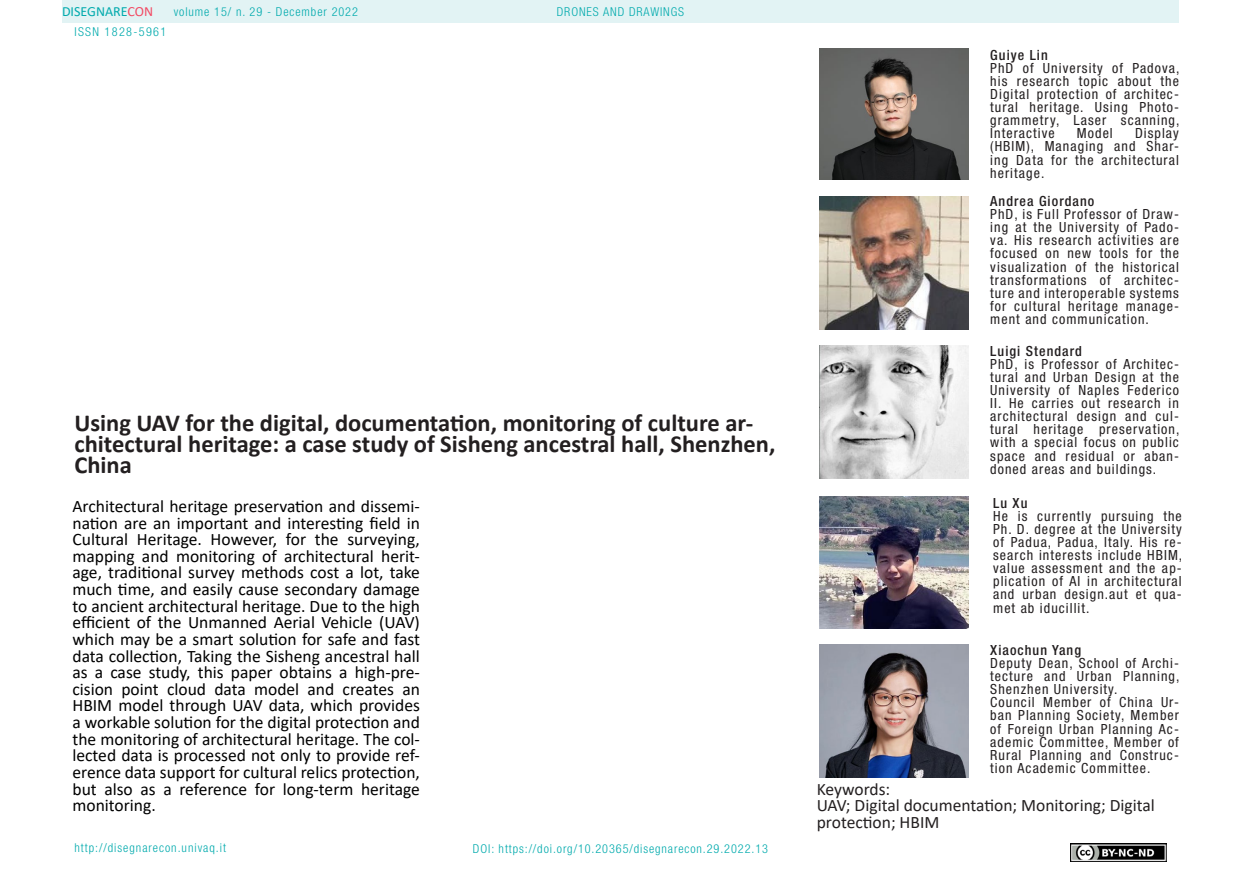
<style>
.page{position:relative;width:1241px;height:893px;background:#fff}
.page>*{position:absolute;margin:0;border:0;box-sizing:border-box;transform-origin:0 0}
.t1{font:700 24.5px/21px "Calibri";color:#231f20}
.t2{font:17.5px/16.6px "Calibri";color:#000;text-align:justify}
.t3{font:17.5px/16.6px "Calibri";color:#231f20}
.t4{font:condensed 14px/13.1px "Helvetica Neue LT Std";letter-spacing:.075em;color:#231f20;text-align:justify}
.t5{font:500 condensed 14px "Helvetica Neue LT Std";letter-spacing:.075em;color:#231f20}
.t6{font:14px "Calibri";color:#00aaad}
.t7{font:300 condensed 12.25px "Helvetica Neue LT Std";letter-spacing:.075em;color:#00aaad}
.t8{font:300 condensed 12.25px "Helvetica Neue LT Std";letter-spacing:.11em;color:#00aaad}
.s1{color:#f24862}
</style>
<div class="page">
<div style="left:62px;top:0;width:1116px;height:23px;background:#e2f3f4"></div>
<img style="left:1070px;top:843px;width:96px;height:18px">
<img style="left:819px;top:49px;width:149px;height:130px">
<img style="left:819px;top:196px;width:149px;height:133px">
<img style="left:819px;top:346px;width:149px;height:133px">
<img style="left:819px;top:496px;width:149px;height:132px">
<img style="left:819px;top:645px;width:149px;height:133px">
<p class="t6" style="left:62px;top:2px;width:93px">DISEGNARE<span class="s1">CON</span></p>
<p class="t7" style="left:556px;top:5px;width:129px">DRONES AND DRAWINGS</p>
<p class="t7" style="left:174px;top:5px;width:186px">volume 15/ n. 29 - December 2022</p>
<p class="t8" style="left:74px;top:24px;width:93px">ISSN 1828-5961</p>
<h1 class="t1" style="left:74px;top:412px;width:702px">Using UAV for the digital, documentation, monitoring of culture ar&shy;chitectural heritage: a case study of Sisheng ancestral hall, Shenzhen,<br>China</h1>
<p class="t2" style="left:72px;top:497px;width:349px">Architectural heritage preservation and dissemi&shy;nation are an important and interesting field in Cultural Heritage. However, for the surveying, mapping and monitoring of architectural herit&shy;age, traditional survey methods cost a lot, take much time, and easily cause secondary damage to ancient architectural heritage. Due to the high efficient of the Unmanned Aerial Vehicle (UAV) which may be a smart solution for safe and fast data collection, Taking the Sisheng ancestral hall as a case study, this paper obtains a high-pre&shy;cision point cloud data model and creates an HBIM model through UAV data, which provides a workable solution for the digital protection and the monitoring of architectural heritage. The col&shy;lected data is processed not only to provide ref&shy;erence data support for cultural relics protection, but also as a reference for long-term heritage monitoring.</p>
<p class="t7" style="left:74px;top:841px;width:153px">http://disegnarecon.univaq.it</p>
<p class="t7" style="left:473px;top:842px;width:296px">DOI: https://doi.org/10.20365/disegnarecon.29.2022.13</p>
<p class="t5" style="left:990px;top:46px;width:59px">Guiye Lin</p>
<p class="t4" style="left:990px;top:61px;width:191px">PhD of University of Padova, his research topic about the Digital protection of architec&shy;tural heritage. Using Photo&shy;grammetry, Laser scanning, Interactive</p>
<p class="t4" style="left:990px;top:127px;width:190px;text-indent:145px">Display (HBIM), Managing and Shar&shy;ing Data for the architectural heritage.</p>
<p class="t4" style="left:1076px;top:127px;width:37px">Model</p>
<p class="t5" style="left:990px;top:193px;width:105px">Andrea Giordano</p>
<p class="t4" style="left:990px;top:208px;width:190px">PhD, is Full Professor of Draw&shy;ing at the University of Pado&shy;va. His research activities are focused on new tools for the visualization of the historical transformations of architec&shy;ture and interoperable systems for cultural heritage manage&shy;ment and communication.</p>
<p class="t5" style="left:990px;top:342px;width:93px">Luigi Stendard</p>
<p class="t4" style="left:990px;top:357px;width:191px">PhD, is Professor of Architec&shy;tural and Urban Design at the University of Naples Federico II. He carries out research in architectural design and cul&shy;tural heritage preservation, with a special focus on public space and residual or aban&shy;doned areas and buildings.</p>
<p class="t5" style="left:993px;top:494px;width:36px">Lu Xu</p>
<p class="t4" style="left:993px;top:509px;width:191px">He is currently pursuing the Ph. D. degree at the University of Padua, Padua, Italy. His re&shy;search interests include HBIM, value assessment and the ap&shy;plication of AI in architectural and urban design.aut et qua&shy;met ab iducillit.</p>
<p class="t5" style="left:990px;top:641px;width:92px">Xiaochun Yang</p>
<p class="t4" style="left:990px;top:656px;width:191px;text-align:left">Deputy Dean, School of Archi&shy;tecture and Urban Planning,<br>Shenzhen University.<br>Council Member of China Ur&shy;ban Planning Society, Member of Foreign Urban Planning Ac&shy;ademic Committee, Member of<br>Rural Planning and Construc&shy;tion Academic Committee.</p>
<p class="t3" style="left:816px;top:780px;width:339px">Keywords:<br>UAV; Digital documentation; Monitoring; Digital protection; HBIM</p>
</div>
